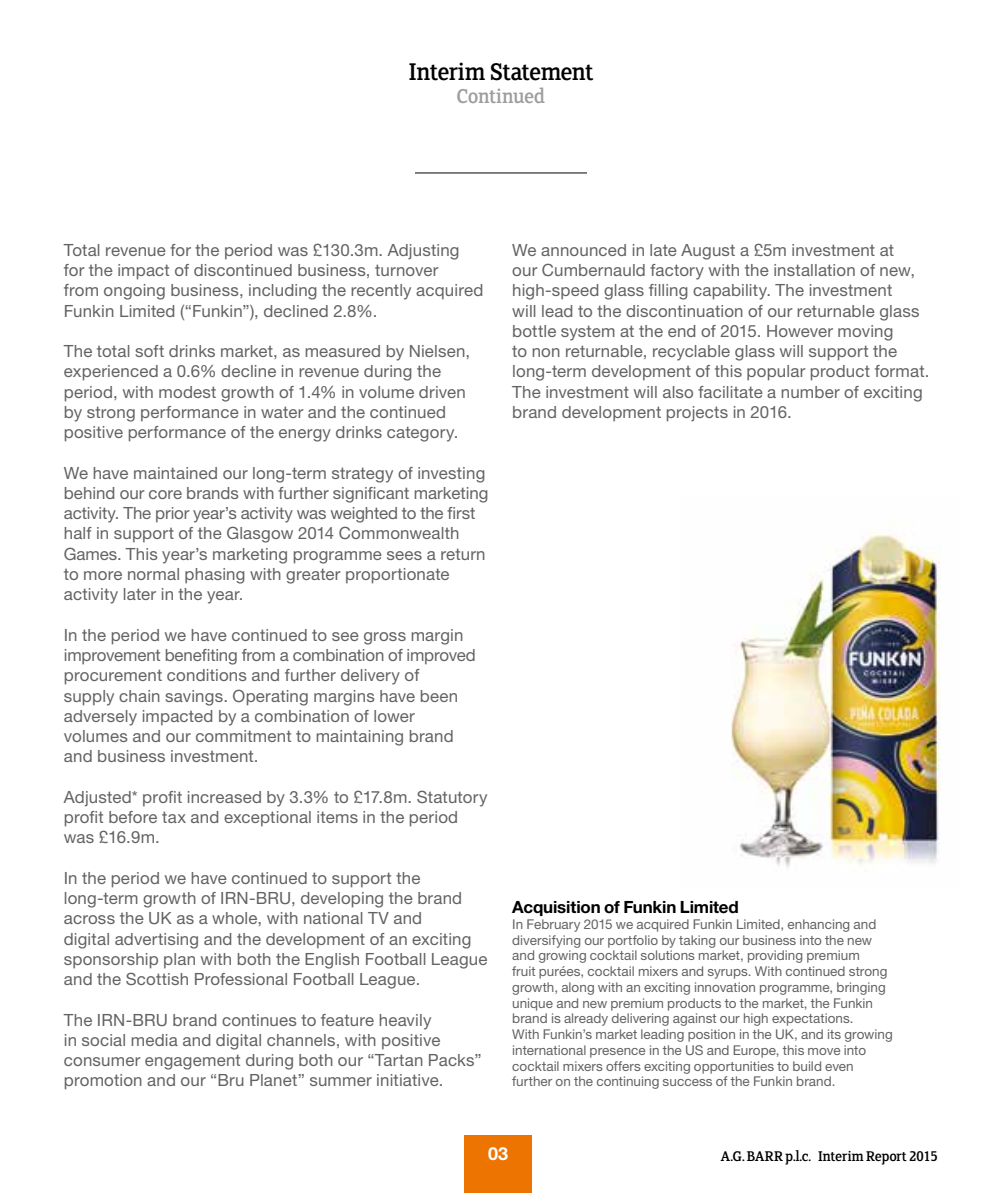
<style>
.page{position:relative;width:1002px;height:1193px;background:#fff}
.page>*{position:absolute;margin:0;border:0;box-sizing:border-box;transform-origin:0 0}
.t1{font:27px "FS Clerkenwell";letter-spacing:-.045em;color:#000}
.t2{font:22.5px "FS Clerkenwell";letter-spacing:-.035em;color:#9d9d9c}
.t3{font:700 18px "Helvetica Neue LT Pro";color:#fff}
.t4{font:16.88px/20.2px "Helvetica Neue LT Pro";letter-spacing:.01em;color:#646363}
.t5{font:700 16.88px "Helvetica Neue LT Pro";letter-spacing:-.01em;color:#000}
.t6{font:15.75px "FS Clerkenwell";letter-spacing:-.03em;color:#000}
.t7{font:13.5px/15.8px "Helvetica Neue LT Pro";color:#646363}
</style>
<div class="page">
<div style="left:464px;top:1135px;width:68px;height:58px;background:#ee7402"></div>
<hr style="left:415px;top:173px;width:172px;height:1px;background:#000">
<img style="left:731px;top:533px;width:210px;height:335px">
<h1 class="t1" style="left:408px;top:59px;width:187px">Interim Statement</h1>
<h2 class="t2" style="left:456px;top:85px;width:90px">Continued</h2>
<p class="t4" style="left:64px;top:239px;width:421px">Total revenue for the period was £130.3m. Adjusting for the impact of discontinued business, turnover<br>from ongoing business, including the recently acquired Funkin Limited (“Funkin”), declined 2.8%.</p>
<p class="t4" style="left:64px;top:341px;width:408px">The total soft drinks market, as measured by Nielsen, experienced a 0.6% decline in revenue during the period, with modest growth of 1.4% in volume driven by strong performance in water and the continued positive performance of the energy drinks category.</p>
<p class="t4" style="left:64px;top:462px;width:426px">We have maintained our long-term strategy of investing behind our core brands with further significant marketing activity. The prior year’s activity was weighted to the first half in support of the Glasgow 2014 Commonwealth Games. This year’s marketing programme sees a return to more normal phasing with greater proportionate activity later in the year.</p>
<p class="t4" style="left:64px;top:624px;width:413px">In the period we have continued to see gross margin improvement benefiting from a combination of improved procurement conditions and further delivery of<br>supply chain savings. Operating margins have been adversely impacted by a combination of lower volumes and our commitment to maintaining brand and business investment.</p>
<p class="t4" style="left:64px;top:786px;width:425px">Adjusted* profit increased by 3.3% to £17.8m. Statutory profit before tax and exceptional items in the period was £16.9m.</p>
<p class="t4" style="left:64px;top:867px;width:425px">In the period we have continued to support the long-term growth of IRN-BRU, developing the brand across the UK as a whole, with national TV and<br>digital advertising and the development of an exciting sponsorship plan with both the English Football League and the Scottish Professional Football League.</p>
<p class="t4" style="left:64px;top:1009px;width:419px">The IRN-BRU brand continues to feature heavily<br>in social media and digital channels, with positive consumer engagement during both our “Tartan Packs” promotion and our “Bru Planet” summer initiative.</p>
<p class="t4" style="left:512px;top:239px;width:419px">We announced in late August a £5m investment at<br>our Cumbernauld factory with the installation of new, high-speed glass filling capability. The investment<br>will lead to the discontinuation of our returnable glass bottle system at the end of 2015. However moving<br>to non returnable, recyclable glass will support the long-term development of this popular product format.<br>The investment will also facilitate a number of exciting brand development projects in 2016.</p>
<p class="t5" style="left:512px;top:896px;width:228px">Acquisition of Funkin Limited</p>
<p class="t7" style="left:512px;top:916px;width:382px">In February 2015 we acquired Funkin Limited, enhancing and diversifying our portfolio by taking our business into the new and growing cocktail solutions market, providing premium<br>fruit purées, cocktail mixers and syrups. With continued strong growth, along with an exciting innovation programme, bringing unique and new premium products to the market, the Funkin brand is already delivering against our high expectations.<br>With Funkin’s market leading position in the UK, and its growing international presence in the US and Europe, this move into cocktail mixers offers exciting opportunities to build even further on the continuing success of the Funkin brand.</p>
<p class="t3" style="left:488px;top:1142px;width:21px">03</p>
<p class="t6" style="left:721px;top:1149px;width:219px">A.G. BARR p.l.c. Interim Report 2015</p>
</div>
